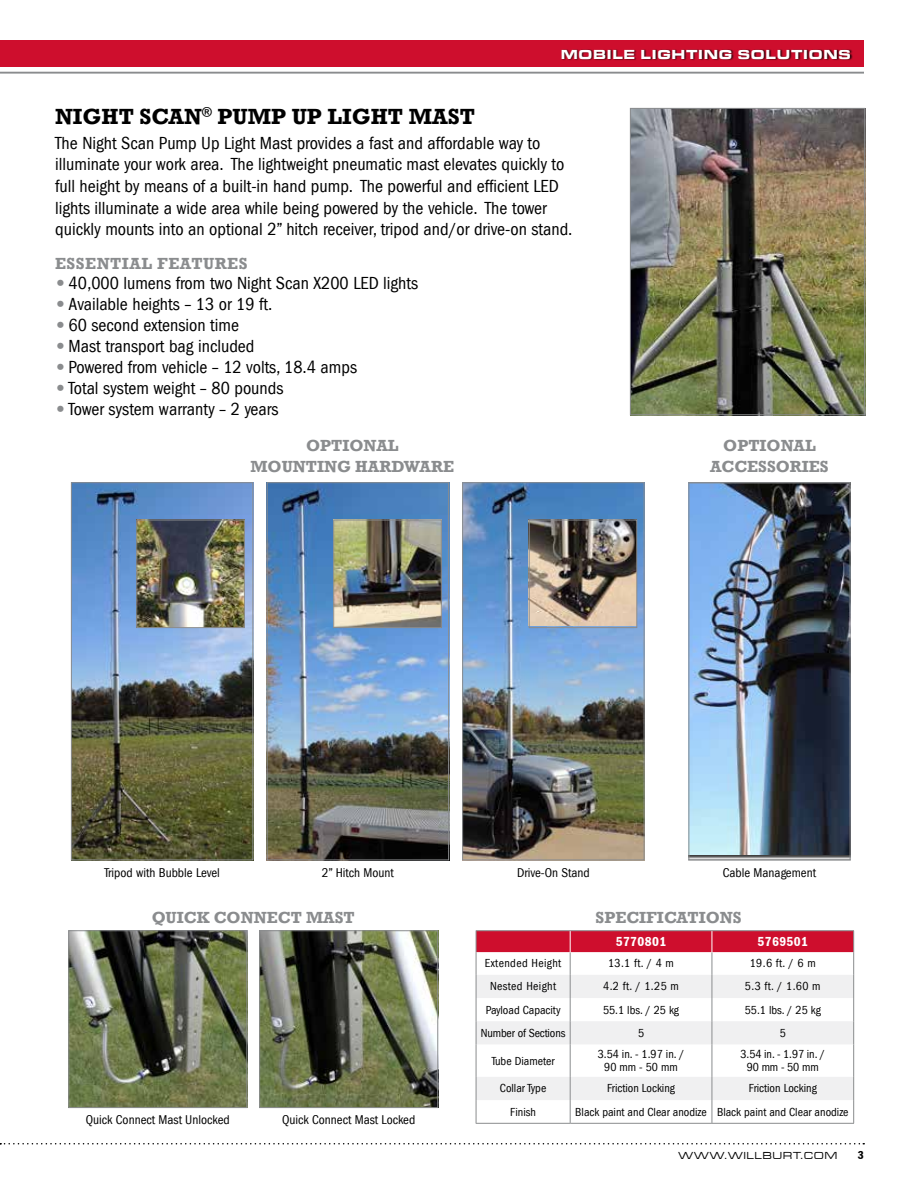
<style>
.page{position:relative;width:918px;height:1188px;background:#fff}
.page>*{position:absolute;margin:0;border:0;box-sizing:border-box;transform-origin:0 0}
.t1{font:700 22.5px "Rockwell";color:#000}
.t2{font:condensed 18px/21.6px "Franklin Gothic LT";color:#000}
.t3{font:700 16.5px/21.3px "Rockwell";color:#8a8c8e;text-align:center}
.t4{font:700 16.5px "Rockwell";letter-spacing:.03em;color:#8a8c8e}
.t5{font:700 expanded 13.5px "Microgramma Com";letter-spacing:.1em;color:#fff}
.t6{font:600 condensed 13.5px "ITC Franklin Gothic";letter-spacing:.03em;color:#fff}
.t7{font:condensed 13.05px "Franklin Gothic LT";color:#000}
.t8{font:condensed 12px/13.5px "Franklin Gothic LT";color:#000;text-align:center}
.t9{font:condensed 12px "Franklin Gothic LT";letter-spacing:.03em;color:#000}
.t10{font:600 condensed 12px "ITC Franklin Gothic";color:#000}
.t11{font:500 expanded 10.5px "Microgramma Com";letter-spacing:.1em;color:#000}
.s1{font-family:"ITC Franklin Gothic";font-weight:800;font-stretch:normal;color:#8a8c8e}
</style>
<div class="page">
<div style="left:0;top:40px;width:864px;height:28px;background:#ce0e2d"></div>
<svg style="left:0;top:1143px;width:864px;height:1px"></svg>
<div style="left:561px;top:49px;width:291px;height:11px;background:#000;opacity:.75"></div>
<hr style="left:0;top:72px;width:864px;height:1px;background:#8a8c8e">
<img style="left:632px;top:110px;width:231px;height:303px">
<div style="left:630px;top:108px;width:235px;height:307px;border:1px solid #8a8c8e"></div>
<img style="left:464px;top:484px;width:178px;height:374px">
<div style="left:462px;top:482px;width:182px;height:378px;border:1px solid #8a8c8e"></div>
<img style="left:531px;top:522px;width:104px;height:104px">
<div style="left:529px;top:520px;width:108px;height:108px;border:1px solid #8a8c8e"></div>
<img style="left:269px;top:484px;width:178px;height:374px">
<div style="left:267px;top:482px;width:182px;height:378px;border:1px solid #8a8c8e"></div>
<img style="left:73px;top:484px;width:178px;height:374px">
<div style="left:71px;top:482px;width:182px;height:378px;border:1px solid #8a8c8e"></div>
<img style="left:139px;top:522px;width:104px;height:104px">
<div style="left:137px;top:520px;width:108px;height:108px;border:1px solid #8a8c8e"></div>
<img style="left:336px;top:522px;width:104px;height:104px">
<div style="left:334px;top:520px;width:108px;height:108px;border:1px solid #8a8c8e"></div>
<img style="left:261px;top:932px;width:175px;height:174px">
<div style="left:259px;top:930px;width:179px;height:178px;border:1px solid #8a8c8e"></div>
<img style="left:70px;top:932px;width:175px;height:174px">
<div style="left:68px;top:930px;width:179px;height:178px;border:1px solid #8a8c8e"></div>
<svg style="left:477px;top:1100px;width:376px;height:23px"></svg>
<svg style="left:477px;top:1044px;width:376px;height:56px"></svg>
<hr style="left:476px;top:930px;width:94px;height:1px;background:#8a8c8e">
<hr style="left:570px;top:930px;width:142px;height:1px;background:#8a8c8e">
<hr style="left:712px;top:930px;width:142px;height:1px;background:#8a8c8e">
<hr style="left:476px;top:1044px;width:1px;height:33px;background:#8a8c8e">
<hr style="left:570px;top:1044px;width:1px;height:33px;background:#8a8c8e">
<hr style="left:712px;top:1044px;width:1px;height:33px;background:#8a8c8e">
<hr style="left:853px;top:1044px;width:1px;height:33px;background:#8a8c8e">
<svg style="left:476px;top:1077px;width:1px;height:46px"></svg>
<svg style="left:570px;top:1077px;width:1px;height:46px"></svg>
<svg style="left:712px;top:1077px;width:1px;height:46px"></svg>
<svg style="left:853px;top:1077px;width:1px;height:46px"></svg>
<hr style="left:476px;top:1123px;width:94px;height:1px;background:#8a8c8e">
<hr style="left:570px;top:1123px;width:142px;height:1px;background:#8a8c8e">
<hr style="left:712px;top:1123px;width:142px;height:1px;background:#8a8c8e">
<svg style="left:476px;top:931px;width:378px;height:113px"></svg>
<img style="left:690px;top:484px;width:158px;height:374px">
<div style="left:688px;top:482px;width:162px;height:378px;border:1px solid #8a8c8e"></div>
<p class="t1" style="left:55px;top:102px;width:421px">NIGHT SCAN<sup>®</sup> PUMP UP LIGHT MAST</p>
<p class="t5" style="left:561px;top:45px;width:291px">MOBILE LIGHTING SOLUTIONS</p>
<p class="t2" style="left:55px;top:132px;width:519px">The Night Scan Pump Up Light Mast provides a fast and affordable way to illuminate your work area. The lightweight pneumatic mast elevates quickly to full height by means of a built-in hand pump. The powerful and efficient LED lights illuminate a wide area while being powered by the vehicle. The tower quickly mounts into an optional 2” hitch receiver, tripod and/or drive-on stand.</p>
<p class="t4" style="left:55px;top:253px;width:194px">ESSENTIAL FEATURES</p>
<p class="t2" style="left:55px;top:273px;width:365px"><span class="s1">•</span> 40,000 lumens from two Night Scan X200 LED lights</p>
<p class="t2" style="left:55px;top:294px;width:219px"><span class="s1">•</span> Available heights – 13 or 19 ft.</p>
<p class="t2" style="left:55px;top:315px;width:185px"><span class="s1">•</span> 60 second extension time</p>
<p class="t2" style="left:55px;top:336px;width:201px"><span class="s1">•</span>Mast transport bag included</p>
<p class="t2" style="left:55px;top:357px;width:303px"><span class="s1">•</span> Powered from vehicle – 12 volts, 18.4 amps</p>
<p class="t2" style="left:55px;top:378px;width:230px"><span class="s1">•</span> Total system weight – 80 pounds</p>
<p class="t2" style="left:55px;top:399px;width:225px"><span class="s1">•</span> Tower system warranty – 2 years</p>
<p class="t3" style="left:250px;top:435px;width:205px">OPTIONAL<br>MOUNTING HARDWARE</p>
<p class="t3" style="left:710px;top:435px;width:120px">OPTIONAL<br>ACCESSORIES</p>
<p class="t7" style="left:104px;top:865px;width:117px">Tripod with Bubble Level</p>
<p class="t7" style="left:322px;top:865px;width:74px">2” Hitch Mount</p>
<p class="t7" style="left:517px;top:865px;width:74px">Drive-On Stand</p>
<p class="t7" style="left:723px;top:865px;width:95px">Cable Management</p>
<p class="t3" style="left:152px;top:907px;width:204px">QUICK CONNECT MAST</p>
<p class="t3" style="left:596px;top:907px;width:148px">SPECIFICATIONS</p>
<p class="t7" style="left:86px;top:1113px;width:145px">Quick Connect Mast Unlocked</p>
<p class="t7" style="left:282px;top:1113px;width:135px">Quick Connect Mast Locked</p>
<p class="t6" style="left:616px;top:934px;width:52px">5770801</p>
<p class="t6" style="left:757px;top:934px;width:52px">5769501</p>
<p class="t9" style="left:485px;top:956px;width:78px">Extended Height</p>
<p class="t8" style="left:608px;top:957px;width:67px">13.1 ft. / 4 m</p>
<p class="t8" style="left:750px;top:957px;width:67px">19.6 ft. / 6 m</p>
<p class="t9" style="left:490px;top:980px;width:68px">Nested Height</p>
<p class="t8" style="left:603px;top:980px;width:77px">4.2 ft. / 1.25 m</p>
<p class="t8" style="left:745px;top:980px;width:77px">5.3 ft. / 1.60 m</p>
<p class="t8" style="left:486px;top:1003px;width:76px">Payload Capacity</p>
<p class="t8" style="left:603px;top:1003px;width:78px">55.1 lbs. / 25 kg</p>
<p class="t8" style="left:745px;top:1003px;width:78px">55.1 lbs. / 25 kg</p>
<p class="t8" style="left:481px;top:1026px;width:86px">Number of Sections</p>
<p class="t8" style="left:638px;top:1026px;width:8px">5</p>
<p class="t8" style="left:780px;top:1026px;width:8px">5</p>
<p class="t8" style="left:492px;top:1054px;width:64px">Tube Diameter</p>
<p class="t8" style="left:598px;top:1047px;width:88px">3.54 in. - 1.97 in. /<br>90 mm - 50 mm</p>
<p class="t8" style="left:741px;top:1047px;width:86px">3.54 in. - 1.97 in. /<br>90 mm - 50 mm</p>
<p class="t8" style="left:500px;top:1082px;width:48px">Collar Type</p>
<p class="t8" style="left:607px;top:1082px;width:69px">Friction Locking</p>
<p class="t8" style="left:749px;top:1082px;width:69px">Friction Locking</p>
<p class="t8" style="left:510px;top:1105px;width:27px">Finish</p>
<p class="t8" style="left:575px;top:1105px;width:275px">Black paint and Clear anodize Black paint and Clear anodize</p>
<p class="t11" style="left:679px;top:1149px;width:160px">WWW.WILLBURT.COM</p>
<p class="t10" style="left:858px;top:1149px;width:8px">3</p>
</div>
